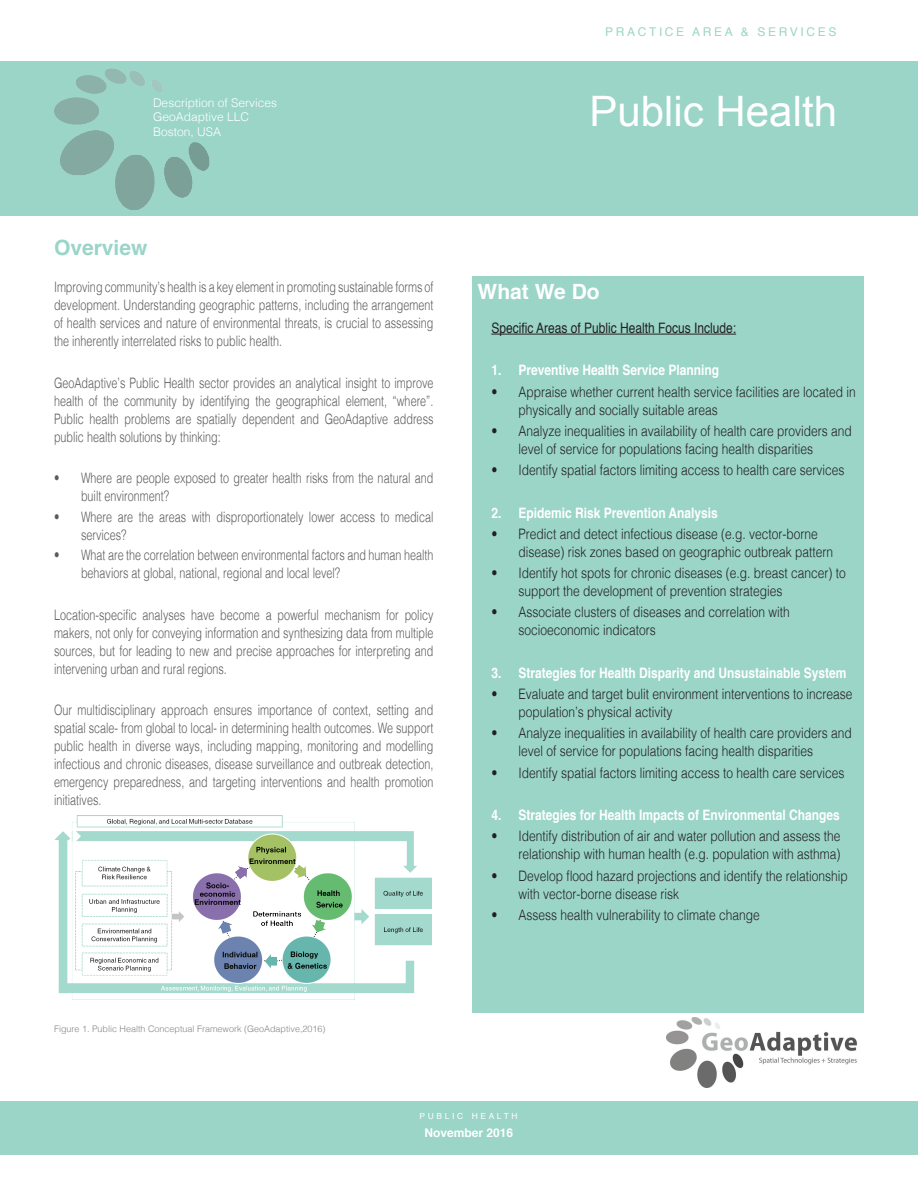
<style>
.page{position:relative;width:918px;height:1188px;background:#fff}
.page>*{position:absolute;margin:0;border:0;box-sizing:border-box;transform-origin:0 0}
.t1{font:42px "Arial";color:#fff}
.t2{font:700 21px "Helvetica";color:#fff}
.t3{font:700 21px "Helvetica";color:#9ad5c8}
.t4{font:300 14.4px/18px "Helvetica";color:#474848;text-align:justify;scale:.75 1}
.t5{font:300 14.4px/18px "Helvetica";color:#231f20;scale:.83 1}
.t6{font:700 14.4px "Helvetica";color:#fff;scale:.83 1}
.t7{font:14.4px "Helvetica";color:#231f20;scale:.83 1}
.t8{font:300 12px/14.4px "Helvetica";color:#fff}
.t9{font:12px "Helvetica";letter-spacing:.22em;color:#9ad5c8}
.t10{font:700 12px "Helvetica";color:#fff}
.t11{font:300 9px "Helvetica";color:#848689}
.t12{font:8.4px "Helvetica";letter-spacing:.315em;color:#fff}
</style>
<div class="page">
<div style="left:472px;top:276px;width:392px;height:736px;background:#9ad5c8"></div>
<img style="left:667px;top:1018px;width:190px;height:70px">
<div style="left:0;top:1101px;width:918px;height:54px;background:#9ad5c8"></div>
<div style="left:0;top:62px;width:918px;height:154px;background:#9ad5c8"></div>
<img style="left:54px;top:68px;width:156px;height:142px">
<hr style="left:491px;top:334px;width:245px;height:1px;background:#231f20">
<img style="left:54px;top:816px;width:378px;height:184px">
<p class="t8" style="left:153px;top:94px;width:126px">Description of Services<br>GeoAdaptive LLC<br>Boston, USA</p>
<h2 class="t3" style="left:54px;top:231px;width:95px">Overview</h2>
<p class="t4" style="left:54px;top:277px;width:508px">Improving community’s health is a key element in promoting sustainable forms of development. Understanding geographic patterns, including the arrangement of health services and nature of environmental threats, is crucial to assessing the inherently interrelated risks to public health.</p>
<p class="t4" style="left:54px;top:372px;width:508px">GeoAdaptive’s Public Health sector provides an analytical insight to improve health of the community by identifying the geographical element, “where”.<br>Public health problems are spatially dependent and GeoAdaptive address public health solutions by thinking:</p>
<p class="t4" style="left:81px;top:468px;width:472px;text-indent:-27px">• Where are people exposed to greater health risks from the natural and built environment?</p>
<p class="t4" style="left:81px;top:506px;width:471px;text-indent:-27px">• Where are the areas with disproportionately lower access to medical services?</p>
<p class="t4" style="left:81px;top:545px;width:471px;text-indent:-27px">• What are the correlation between environmental factors and human health behaviors at global, national, regional and local level?</p>
<p class="t4" style="left:54px;top:605px;width:508px">Location-specific analyses have become a powerful mechanism for policy makers, not only for conveying information and synthesizing data from multiple sources, but for leading to new and precise approaches for interpreting and intervening urban and rural regions.</p>
<p class="t4" style="left:54px;top:700px;width:508px">Our multidisciplinary approach ensures importance of context, setting and spatial scale- from global to local- in determining health outcomes. We support public health in diverse ways, including mapping, monitoring and modelling infectious and chronic diseases, disease surveillance and outbreak detection, emergency preparedness, and targeting interventions and health promotion initiatives.</p>
<p class="t11" style="left:54px;top:1022px;width:273px">Figure 1. Public Health Conceptual Framework (GeoAdaptive,2016)</p>
<p class="t9" style="left:605px;top:23px;width:233px">PRACTICE AREA &amp; SERVICES</p>
<h1 class="t1" style="left:590px;top:84px;width:249px">Public Health</h1>
<h2 class="t2" style="left:478px;top:275px;width:124px">What We Do</h2>
<p class="t7" style="left:491px;top:317px;width:296px">Specific Areas of Public Health Focus Include:</p>
<p class="t6" style="left:491px;top:359px;width:276px">1. Preventive Health Service Planning</p>
<p class="t5" style="left:518px;top:382px;width:408px;text-indent:-27px">• Appraise whether current health service facilities are located in physically and socially suitable areas</p>
<p class="t5" style="left:518px;top:421px;width:403px;text-indent:-27px">• Analyze inequalities in availability of health care providers and level of service for populations facing health disparities</p>
<p class="t5" style="left:491px;top:460px;width:427px">• Identify spatial factors limiting access to health care services</p>
<p class="t6" style="left:491px;top:501px;width:275px">2. Epidemic Risk Prevention Analysis</p>
<p class="t5" style="left:518px;top:524px;width:381px;text-indent:-27px">• Predict and detect infectious disease (e.g. vector-borne disease) risk zones based on geographic outbreak pattern</p>
<p class="t5" style="left:518px;top:563px;width:396px;text-indent:-27px">• Identify hot spots for chronic diseases (e.g. breast cancer) to support the development of prevention strategies</p>
<p class="t5" style="left:518px;top:602px;width:329px;text-indent:-27px">• Associate clusters of diseases and correlation with socioeconomic indicators</p>
<p class="t6" style="left:491px;top:661px;width:429px">3. Strategies for Health Disparity and Unsustainable System</p>
<p class="t5" style="left:518px;top:684px;width:404px;text-indent:-27px">• Evaluate and target bulit environment interventions to increase population’s physical activity</p>
<p class="t5" style="left:518px;top:723px;width:403px;text-indent:-27px">• Analyze inequalities in availability of health care providers and level of service for populations facing health disparities</p>
<p class="t5" style="left:491px;top:762px;width:427px">• Identify spatial factors limiting access to health care services</p>
<p class="t6" style="left:491px;top:803px;width:421px">4. Strategies for Health Impacts of Environmental Changes</p>
<p class="t5" style="left:491px;top:826px;width:422px;text-align:right">• Identify distribution of air and water pollution and assess the relationship with human health (e.g. population with asthma)</p>
<p class="t5" style="left:518px;top:865px;width:398px;text-indent:-27px">• Develop flood hazard projections and identify the relationship with vector-borne disease risk</p>
<p class="t5" style="left:491px;top:905px;width:325px">• Assess health vulnerability to climate change</p>
<p class="t12" style="left:420px;top:1110px;width:39px">P UBLIC</p>
<p class="t12" style="left:472px;top:1110px;width:47px">HEA LTH</p>
<p class="t10" style="left:424px;top:1123px;width:90px">November 2016</p>
</div>
